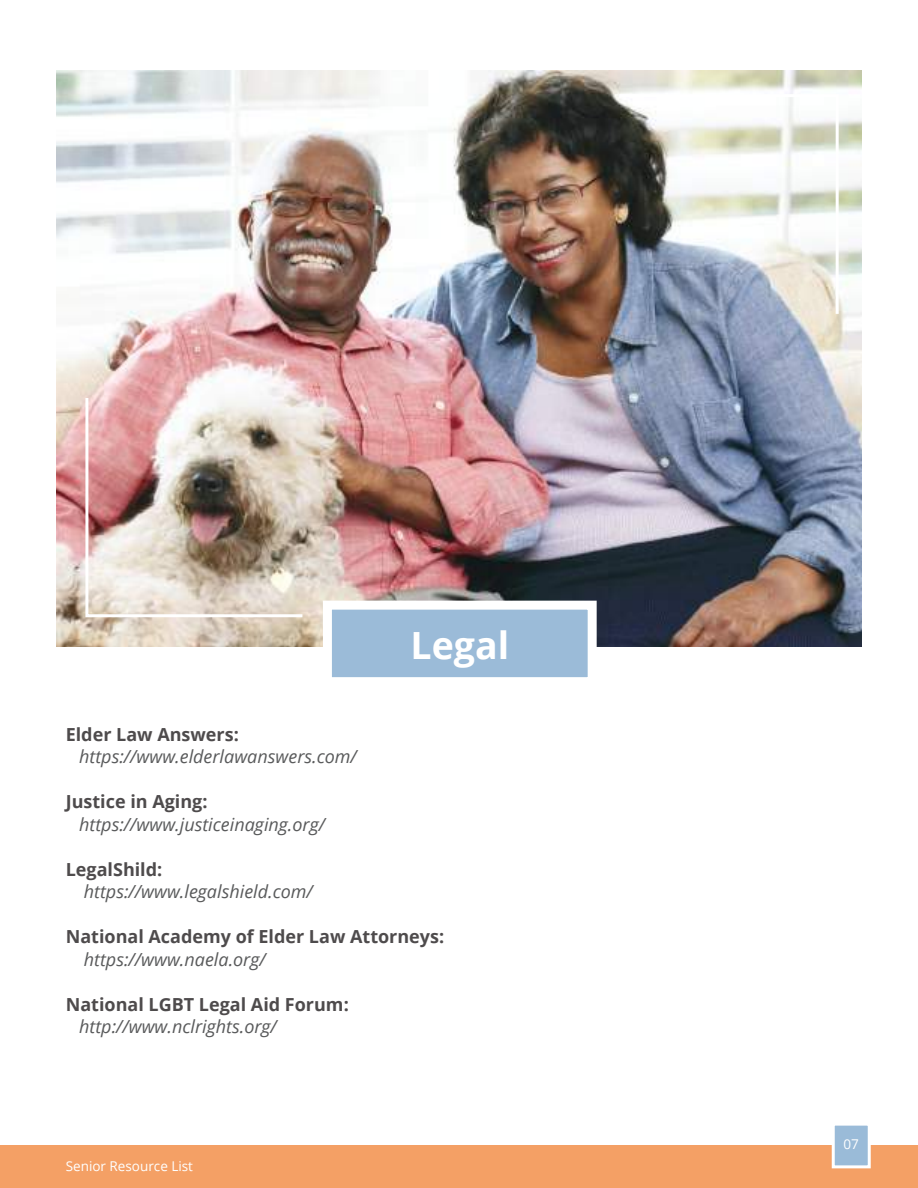
<style>
.page{position:relative;width:918px;height:1188px;background:#fff}
.page>*{position:absolute;margin:0;border:0;box-sizing:border-box;transform-origin:0 0}
.t1{font:700 37.5px "Open Sans";color:#fff}
.t2{font:italic 18px "Open Sans";color:#595a5b}
.t3{font:700 18px "Open Sans";color:#4e4b4c}
.t4{font:13.5px "Open Sans";color:#fff}
</style>
<div class="page">
<div style="left:0;top:1146px;width:918px;height:42px;background:#f4a065"></div>
<div style="left:832px;top:1123px;width:39px;height:45px;background:#9abbd8;border:3px solid #fff"></div>
<img style="left:57px;top:70px;width:804px;height:576px">
<svg style="left:616px;top:93px;width:224px;height:224px"></svg>
<div style="left:323px;top:601px;width:274px;height:85px;background:#9bbbd8;border:9px solid #fff"></div>
<img style="left:84px;top:395px;width:221px;height:224px">
<h1 class="t1" style="left:410px;top:619px;width:100px">Legal</h1>
<p class="t3" style="left:66px;top:722px;width:175px">Elder Law Answers:</p>
<p class="t2" style="left:79px;top:745px;width:279px">https://www.elderlawanswers.com/</p>
<p class="t3" style="left:66px;top:789px;width:143px">Justice in Aging:</p>
<p class="t2" style="left:79px;top:812px;width:247px">https://www.justiceinaging.org/</p>
<p class="t3" style="left:66px;top:857px;width:98px">LegalShild:</p>
<p class="t2" style="left:84px;top:880px;width:231px">https://www.legalshield.com/</p>
<p class="t3" style="left:66px;top:924px;width:380px">National Academy of Elder Law Attorneys:</p>
<p class="t2" style="left:84px;top:947px;width:183px">https://www.naela.org/</p>
<p class="t3" style="left:66px;top:992px;width:285px">National LGBT Legal Aid Forum:</p>
<p class="t2" style="left:79px;top:1015px;width:199px">http://www.nclrights.org/</p>
<p class="t4" style="left:66px;top:1157px;width:129px">Senior Resource List</p>
<p class="t4" style="left:844px;top:1135px;width:17px">07</p>
</div>
